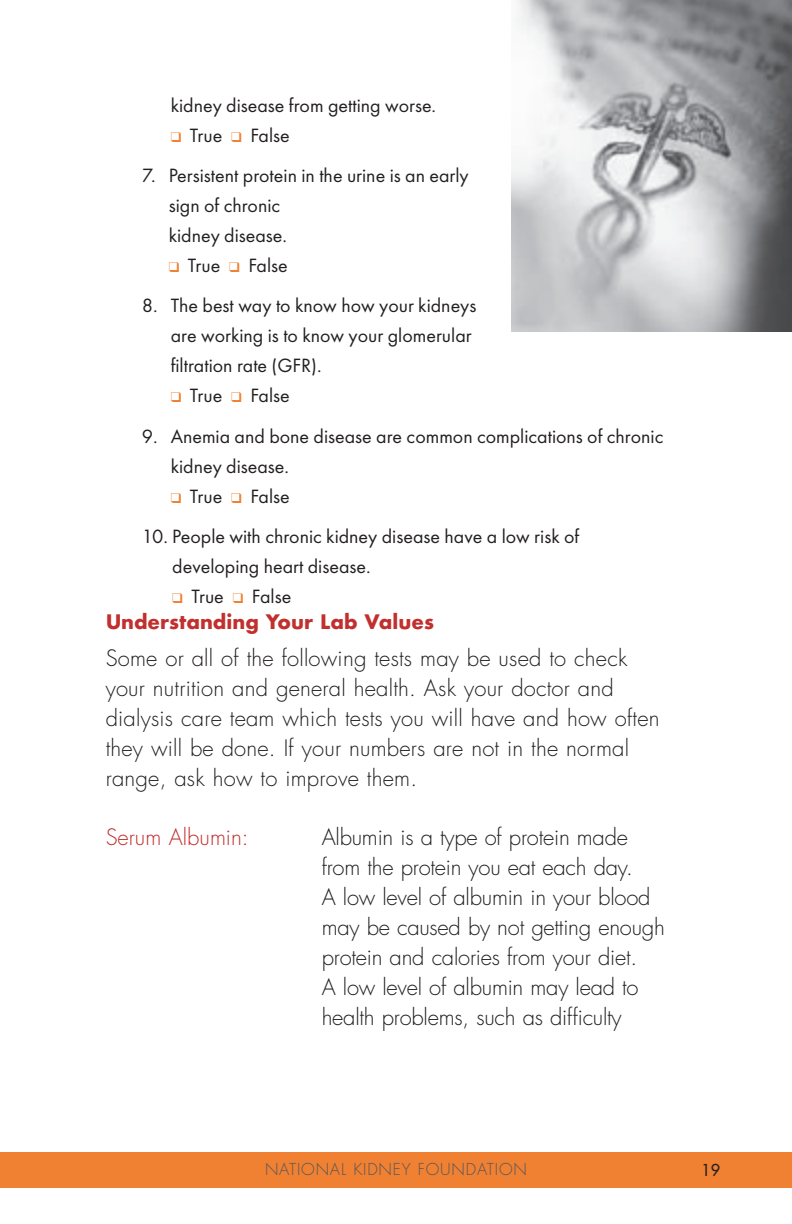
<style>
.page{position:relative;width:792px;height:1224px;background:#fff}
.page>*{position:absolute;margin:0;border:0;box-sizing:border-box;transform-origin:0 0}
.t1{font:300 22px/30px "Futura";letter-spacing:.01em;color:#231f20}
.t2{font:300 22px/30px "Futura";letter-spacing:-.01em;color:#231f20}
.t3{font:22px "Futura Bld";color:#c1302e}
.t4{font:300 22px "Futura";color:#c1302e}
.t5{font:20px/30px "Futura";color:#231f20}
.t6{font:300 16px "Futura";letter-spacing:.05em;color:#57585a}
.t7{font:16px "Futura";color:#231f20}
.t8{font:300 14px "Futura";color:#57585a}
.s1{color:#f08032}
</style>
<div class="page">
<div style="left:0;top:1152px;width:792px;height:36px;background:#f08032"></div>
<img style="left:511px;top:0;width:281px;height:332px">
<p class="t5" style="left:171px;top:92px;width:267px">kidney disease from getting worse.</p>
<p class="t5" style="left:171px;top:122px;width:121px"><span class="s1">❑</span> True <span class="s1">❑</span> False</p>
<p class="t5" style="left:169px;top:162px;width:302px;text-indent:-27px">7. Persistent protein in the urine is an early sign of chronic<br>kidney disease.</p>
<p class="t5" style="left:169px;top:252px;width:121px"><span class="s1">❑</span> True <span class="s1">❑</span> False</p>
<p class="t5" style="left:171px;top:292px;width:307px;text-indent:-29px">8. The best way to know how your kidneys are working is to know your glomerular filtration rate (GFR).</p>
<p class="t5" style="left:171px;top:382px;width:121px"><span class="s1">❑</span> True <span class="s1">❑</span> False</p>
<p class="t5" style="left:171px;top:423px;width:494px;text-indent:-29px">9. Anemia and bone disease are common complications of chronic kidney disease.</p>
<p class="t5" style="left:171px;top:483px;width:121px"><span class="s1">❑</span> True <span class="s1">❑</span> False</p>
<p class="t5" style="left:172px;top:523px;width:409px;text-indent:-31px">10. People with chronic kidney disease have a low risk of developing heart disease.</p>
<p class="t5" style="left:172px;top:583px;width:121px"><span class="s1">❑</span> True <span class="s1">❑</span> False</p>
<p class="t3" style="left:106px;top:607px;width:330px">Understanding Your Lab Values</p>
<p class="t1" style="left:106px;top:643px;width:555px">Some or all of the following tests may be used to check your nutrition and general health. Ask your doctor and dialysis care team which tests you will have and how often they will be done. If your numbers are not in the normal range, ask how to improve them.</p>
<p class="t4" style="left:106px;top:823px;width:145px">Serum Albumin:</p>
<p class="t2" style="left:322px;top:822px;width:345px">Albumin is a type of protein made from the protein you eat each day.<br>A low level of albumin in your blood may be caused by not getting enough protein and calories from your diet.<br>A low level of albumin may lead to health problems, such as difficulty</p>
<p class="t8" style="left:279px;top:1159px;width:165px">National Kidney Foundation</p>
<p class="t7" style="left:700px;top:1159px;width:22px">1919</p>
<p class="t6" style="left:265px;top:1160px;width:263px">NATIONAL KIDNEY FOUNDATION</p>
</div>
